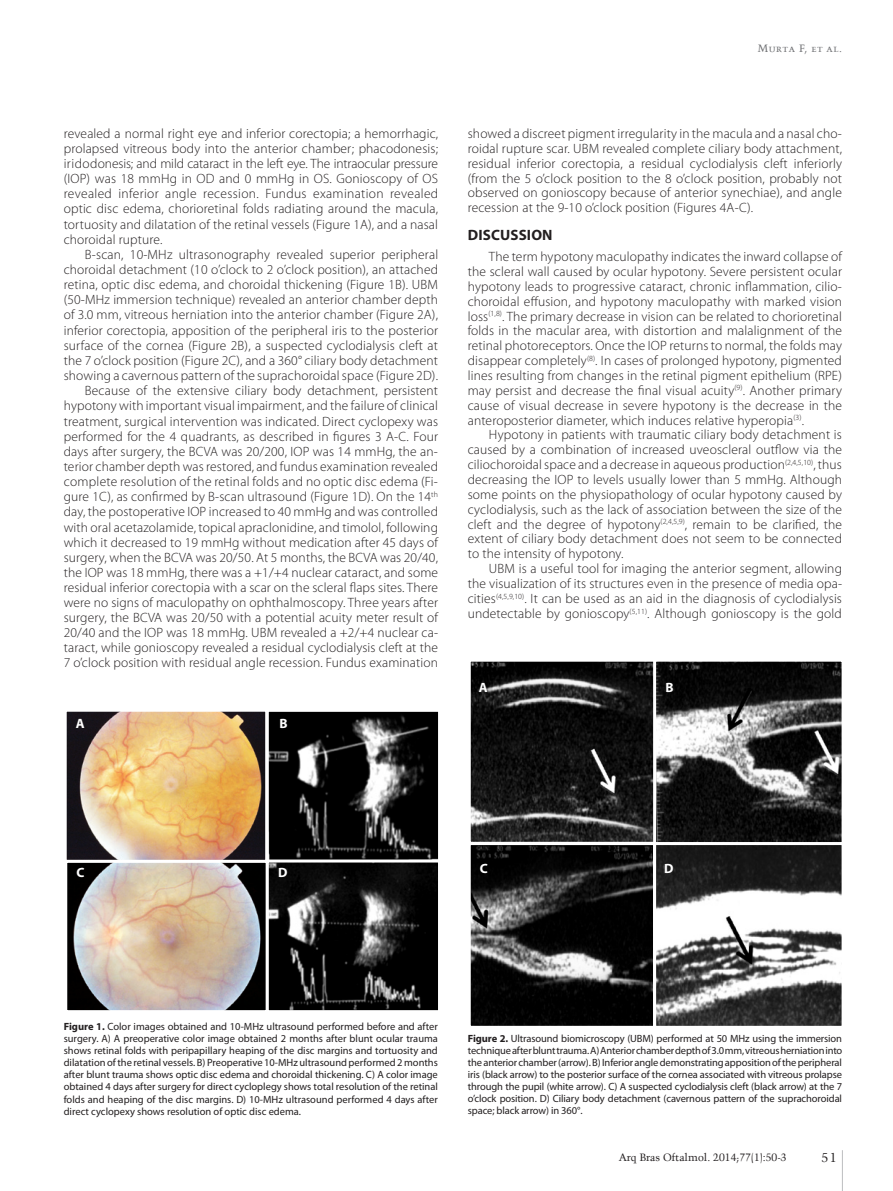
<style>
.page{position:relative;width:893px;height:1191px;background:#fff}
.page>*{position:absolute;margin:0;border:0;box-sizing:border-box;transform-origin:0 0}
.t1{font:700 15px "Myriad Pro";letter-spacing:.01em;color:#231f20}
.t2{font:300 13.5px/15.1px "Myriad Pro";letter-spacing:.01em;color:#231f20;text-align:justify}
.t3{font:700 13.5px "Myriad Pro";color:#fff}
.t4{font:12.75px "Trump Mediaeval LT Std";color:#231f20}
.t5{font:10.5px/12.1px "Myriad Pro";letter-spacing:-.01em;color:#231f20;text-align:justify}
.t6{font:10.5px "Trump Mediaeval LT Std";color:#231f20}
.t7{font:10.5px "Trump Mediaeval LT Std";letter-spacing:.04em;color:#6c6d70}
.s1{font-weight:700}
</style>
<div class="page">
<hr style="left:842px;top:1150px;width:1px;height:41px;background:#bcbdc0">
<img style="left:68px;top:712px;width:369px;height:297px">
<div style="left:64px;top:708px;width:204px;height:155px;border:3px solid #fff"></div>
<div style="left:266px;top:709px;width:175px;height:154px;border:3px solid #fff"></div>
<div style="left:64px;top:860px;width:205px;height:153px;border:3px solid #fff"></div>
<div style="left:266px;top:859px;width:175px;height:154px;border:3px solid #fff"></div>
<img style="left:472px;top:662px;width:369px;height:362px">
<div style="left:468px;top:658px;width:189px;height:187px;border:3px solid #fff"></div>
<div style="left:468px;top:842px;width:188px;height:186px;border:3px solid #fff"></div>
<div style="left:653px;top:658px;width:192px;height:187px;border:3px solid #fff"></div>
<div style="left:653px;top:842px;width:192px;height:186px;border:3px solid #fff"></div>
<p class="t7" style="left:758px;top:42px;width:86px">Murta F, et al.</p>
<p class="t2" style="left:64px;top:126px;width:376px">revealed a normal right eye and inferior corectopia; a hemorrhagic, prolapsed vitreous body into the anterior chamber; phacodonesis; iridodonesis; and mild cataract in the left eye. The intraocular pressure (IOP) was 18 mmHg in OD and 0 mmHg in OS. Gonioscopy of OS revealed inferior angle recession. Fundus examination revealed optic disc edema, chorioretinal folds radiating around the macula, tortuosity and dilatation of the retinal vessels (Figure 1A), and a nasal choroidal rupture.</p>
<p class="t2" style="left:64px;top:247px;width:376px;text-align:right">B-scan, 10-MHz ultrasonography revealed superior peripheral choroidal detachment (10 o’clock to 2 o’clock position), an attached retina, optic disc edema, and choroidal thickening (Figure 1B). UBM (50-MHz immersion technique) revealed an anterior chamber depth of 3.0 mm, vitreous herniation into the anterior chamber (Figure 2A), inferior corectopia, apposition of the peripheral iris to the posterior surface of the cornea (Figure 2B), a suspected cyclodialysis cleft at the 7 o’clock position (Figure 2C), and a 360° ciliary body detachment showing a cavernous pattern of the suprachoroidal space (Figure 2D).<br>Because of the extensive ciliary body detachment, persistent hypotony with important visual impairment, and the failure of clinical treatment, surgical intervention was indicated. Direct cyclopexy was performed for the 4 quadrants, as described in figures 3 A-C. Four days after surgery, the BCVA was 20/200, IOP was 14 mmHg, the an&shy;terior chamber depth was restored, and fundus examination revealed complete resolution of the retinal folds and no optic disc edema (Fi&shy;gure 1C), as confirmed by B-scan ultrasound (Figure 1D). On the 14<sup>th </sup>day, the postoperative IOP increased to 40 mmHg and was controlled with oral acetazolamide, topical apraclonidine, and timolol, following which it decreased to 19 mmHg without medication after 45 days of surgery, when the BCVA was 20/50. At 5 months, the BCVA was 20/40, the IOP was 18 mmHg, there was a +1/+4 nuclear cataract, and some residual inferior corectopia with a scar on the scleral flaps sites. There were no signs of maculopathy on ophthalmoscopy. Three years after surgery, the BCVA was 20/50 with a potential acuity meter result of 20/40 and the IOP was 18 mmHg. UBM revealed a +2/+4 nuclear ca&shy;taract, while gonioscopy revealed a residual cyclodialysis cleft at the 7 o’clock position with residual angle recession. Fundus examination</p>
<p class="t3" style="left:76px;top:714px;width:10px">A</p>
<p class="t3" style="left:279px;top:714px;width:10px">B</p>
<p class="t2" style="left:468px;top:126px;width:376px">showed a discreet pigment irregularity in the macula and a nasal cho&shy;roidal rupture scar. UBM revealed complete ciliary body attachment, residual inferior corectopia, a residual cyclodialysis cleft inferiorly (from the 5 o’clock position to the 8 o’clock position, probably not observed on gonioscopy because of anterior synechiae), and angle recession at the 9-10 o’clock position (Figures 4A-C).</p>
<p class="t1" style="left:468px;top:225px;width:86px">DISCUSSION</p>
<p class="t2" style="left:468px;top:249px;width:376px;text-indent:21px">The term hypotony maculopathy indicates the inward collapse of the scleral wall caused by ocular hypotony. Severe persistent ocular hypotony leads to progressive cataract, chronic inflammation, cilio&shy;choroidal effusion, and hypotony maculopathy with marked vision loss<sup>(1,8)</sup>. The primary decrease in vision can be related to chorioretinal folds in the macular area, with distortion and malalignment of the retinal photoreceptors. Once the IOP returns to normal, the folds may disappear completely<sup>(8)</sup>. In cases of prolonged hypotony, pigmented lines resulting from changes in the retinal pigment epithelium (RPE) may persist and decrease the final visual acuity<sup>(9)</sup>. Another primary cause of visual decrease in severe hypotony is the decrease in the anteroposterior diameter, which induces relative hyperopia<sup>(3)</sup>.</p>
<p class="t2" style="left:468px;top:428px;width:376px;text-indent:21px">Hypotony in patients with traumatic ciliary body detachment is caused by a combination of increased uveoscleral outflow via the ciliochoroidal space and a decrease in aqueous production<sup>(2,4,5,10)</sup>, thus decreasing the IOP to levels usually lower than 5 mmHg. Although some points on the physiopathology of ocular hypotony caused by cyclodialysis, such as the lack of association between the size of the cleft and the degree of hypotony<sup>(2,4,5,9)</sup>, remain to be clarified, the extent of ciliary body detachment does not seem to be connected to the intensity of hypotony.</p>
<p class="t2" style="left:468px;top:561px;width:376px;text-indent:21px">UBM is a useful tool for imaging the anterior segment, allowing the visualization of its structures even in the presence of media opa&shy;cities<sup>(4,5,9,10)</sup>. It can be used as an aid in the diagnosis of cyclodialysis undetectable by gonioscopy<sup>(5,11)</sup>. Although gonioscopy is the gold</p>
<p class="t3" style="left:479px;top:678px;width:10px">A</p>
<p class="t3" style="left:665px;top:678px;width:10px">B</p>
<p class="t3" style="left:77px;top:864px;width:10px">C</p>
<p class="t3" style="left:278px;top:864px;width:11px">D</p>
<p class="t3" style="left:480px;top:860px;width:10px">C</p>
<p class="t3" style="left:664px;top:860px;width:11px">D</p>
<p class="t5" style="left:64px;top:1020px;width:376px"><span class="s1">Figure 1.</span> Color images obtained and 10-MHz ultrasound performed before and after surgery. A) A preoperative color image obtained 2 months after blunt ocular trauma shows retinal folds with peripapillary heaping of the disc margins and tortuosity and dilatation of the retinal vessels. B) Preoperative 10-MHz ultrasound performed 2 months after blunt trauma shows optic disc edema and choroidal thickening. C) A color image obtained 4 days after surgery for direct cycloplegy shows total resolution of the retinal folds and heaping of the disc margins. D) 10-MHz ultrasound performed 4 days after direct cyclopexy shows resolution of optic disc edema.</p>
<p class="t5" style="left:468px;top:1032px;width:376px"><span class="s1">Figure 2.</span> Ultrasound biomicroscopy (UBM) performed at 50 MHz using the immersion technique after blunt trauma. A) Anterior chamber depth of 3.0 mm, vitreous herniation into the anterior chamber (arrow). B) Inferior angle demonstrating apposition of the peripheral iris (black arrow) to the posterior surface of the cornea associated with vitreous prolapse through the pupil (white arrow). C) A suspected cyclodialysis cleft (black arrow) at the 7 o’clock position. D) Ciliary body detachment (cavernous pattern of the suprachoroidal space; black arrow) in 360°.</p>
<p class="t6" style="left:619px;top:1151px;width:170px">Arq Bras Oftalmol. 2014;77(1):50-3</p>
<p class="t4" style="left:821px;top:1149px;width:17px">51</p>
</div>
